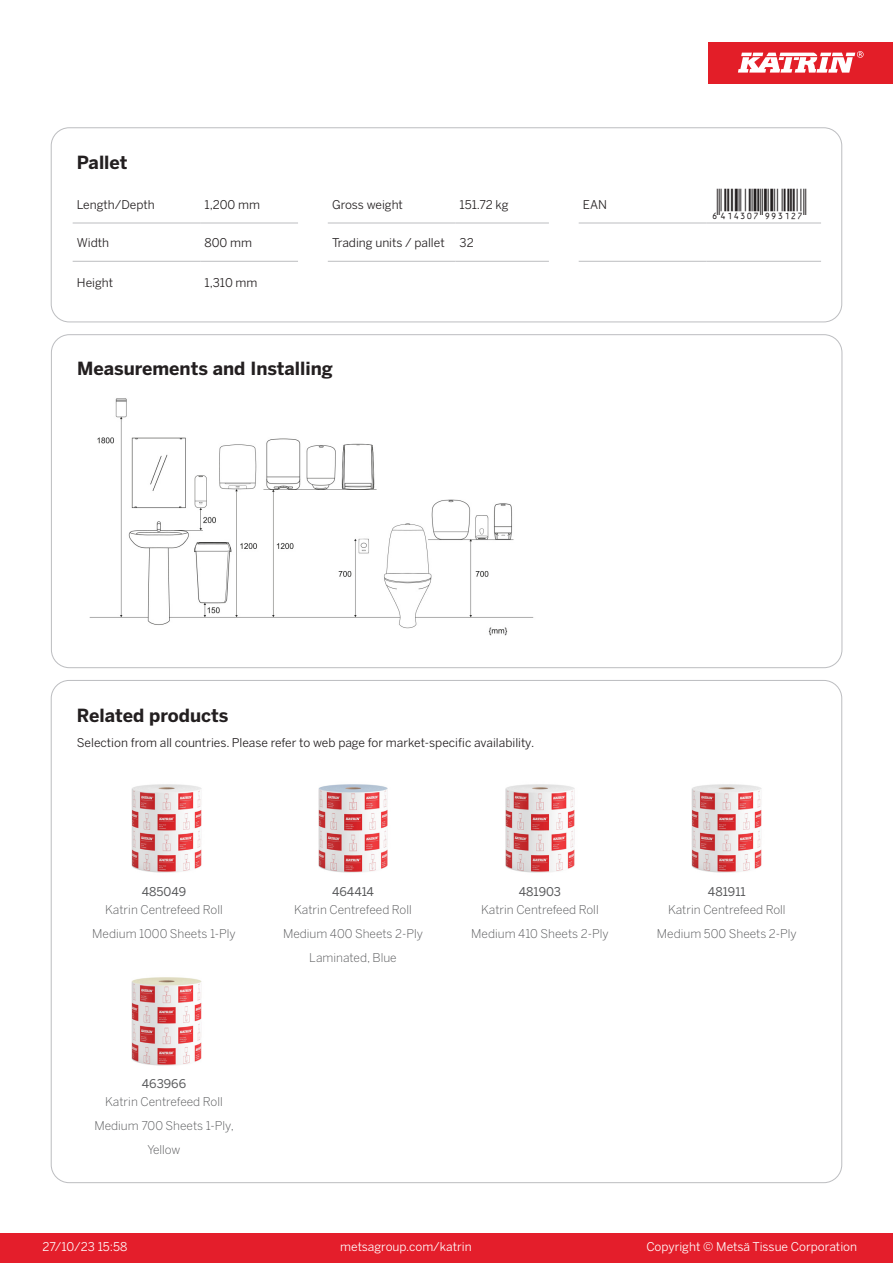
<style>
.page{position:relative;width:893px;height:1263px;background:#fff}
.page>*{position:absolute;margin:0;border:0;box-sizing:border-box;transform-origin:0 0}
.T_EAN{font:30px "Viisas EAN Matala";color:#231f20}
.T_TableHeader{font:700 18px "Benton Sans";color:#231f20}
.T_RelatedName{font:300 12px/24px "Benton Sans";color:#57585a;text-align:center}
.T_TableBody{font:12px "Benton Sans";color:#231f20}
.t1{font:12px "Benton Sans";color:#fff}
.T_RelatedCode{font:12px "Benton Sans";color:#57585a}
</style>
<div class="page">
<div style="left:0;top:1233px;width:893px;height:30px;background:#e41e2b"></div>
<div style="left:708px;top:43px;width:185px;height:41px;background:#e31e28"></div>
<svg style="left:738px;top:51px;width:126px;height:22px"></svg>
<hr style="left:73px;top:223px;width:127px;height:1px;background:#bcbdc0">
<hr style="left:200px;top:223px;width:98px;height:1px;background:#bcbdc0">
<hr style="left:328px;top:223px;width:127px;height:1px;background:#bcbdc0">
<hr style="left:455px;top:223px;width:94px;height:1px;background:#bcbdc0">
<hr style="left:579px;top:223px;width:127px;height:1px;background:#bcbdc0">
<hr style="left:706px;top:223px;width:115px;height:1px;background:#bcbdc0">
<hr style="left:73px;top:261px;width:127px;height:1px;background:#bcbdc0">
<hr style="left:200px;top:261px;width:98px;height:1px;background:#bcbdc0">
<hr style="left:328px;top:261px;width:127px;height:1px;background:#bcbdc0">
<hr style="left:455px;top:261px;width:94px;height:1px;background:#bcbdc0">
<hr style="left:579px;top:261px;width:127px;height:1px;background:#bcbdc0">
<hr style="left:706px;top:261px;width:115px;height:1px;background:#bcbdc0">
<div style="left:51px;top:128px;width:791px;height:194px;border:1px solid #bcbdc0;border-radius:18px"></div>
<img style="left:89px;top:398px;width:445px;height:238px">
<img style="left:131px;top:784px;width:71px;height:89px">
<img style="left:318px;top:784px;width:70px;height:89px">
<img style="left:505px;top:784px;width:70px;height:89px">
<img style="left:691px;top:784px;width:71px;height:89px">
<img style="left:131px;top:977px;width:71px;height:89px">
<p class="T_TableHeader" style="left:77px;top:151px;width:52px">Pallet</p>
<p class="T_TableBody" style="left:77px;top:197px;width:79px">Length/Depth</p>
<p class="T_TableBody" style="left:204px;top:197px;width:57px">1,200 mm</p>
<p class="T_TableBody" style="left:332px;top:197px;width:72px">Gross weight</p>
<p class="T_TableBody" style="left:460px;top:197px;width:51px">151.72 kg</p>
<p class="T_TableBody" style="left:583px;top:197px;width:26px">EAN</p>
<p class="T_EAN" style="left:710px;top:188px;width:97px">*6414307993127*</p>
<p class="T_TableBody" style="left:77px;top:235px;width:34px">Width</p>
<p class="T_TableBody" style="left:204px;top:235px;width:49px">800 mm</p>
<p class="T_TableBody" style="left:332px;top:235px;width:114px">Trading units / pallet</p>
<p class="T_TableBody" style="left:460px;top:235px;width:16px">32</p>
<p class="T_TableBody" style="left:77px;top:276px;width:38px">Height</p>
<p class="T_TableBody" style="left:204px;top:276px;width:55px">1,310 mm</p>
<p class="T_TableHeader" style="left:77px;top:357px;width:257px">Measurements and Installing</p>
<p class="T_TableHeader" style="left:77px;top:704px;width:153px">Related products</p>
<p class="T_TableBody" style="left:77px;top:735px;width:459px">Selection from all countries. Please refer to web page for market-specific availability.</p>
<p class="T_RelatedCode" style="left:142px;top:884px;width:46px">485049</p>
<p class="T_RelatedCode" style="left:332px;top:884px;width:43px">464414</p>
<p class="T_RelatedCode" style="left:519px;top:884px;width:44px">481903</p>
<p class="T_RelatedCode" style="left:708px;top:884px;width:39px">481911</p>
<p class="T_RelatedName" style="left:92px;top:897px;width:145px">Katrin Centrefeed Roll<br>Medium 1000 Sheets 1-Ply</p>
<p class="T_RelatedName" style="left:283px;top:897px;width:142px">Katrin Centrefeed Roll<br>Medium 400 Sheets 2-Ply<br>Laminated, Blue</p>
<p class="T_RelatedName" style="left:471px;top:897px;width:139px">Katrin Centrefeed Roll<br>Medium 410 Sheets 2-Ply</p>
<p class="T_RelatedName" style="left:657px;top:897px;width:141px">Katrin Centrefeed Roll<br>Medium 500 Sheets 2-Ply</p>
<p class="T_RelatedCode" style="left:142px;top:1076px;width:46px">463966</p>
<p class="T_RelatedName" style="left:94px;top:1089px;width:141px">Katrin Centrefeed Roll<br>Medium 700 Sheets 1-Ply,<br>Yellow</p>
<p class="t1" style="left:43px;top:1239px;width:86px">27/10/23 15:58</p>
<p class="t1" style="left:340px;top:1239px;width:133px">metsagroup.com/katrin</p>
<p class="t1" style="left:646px;top:1239px;width:212px">Copyright © Metsä Tissue Corporation</p>
</div>
